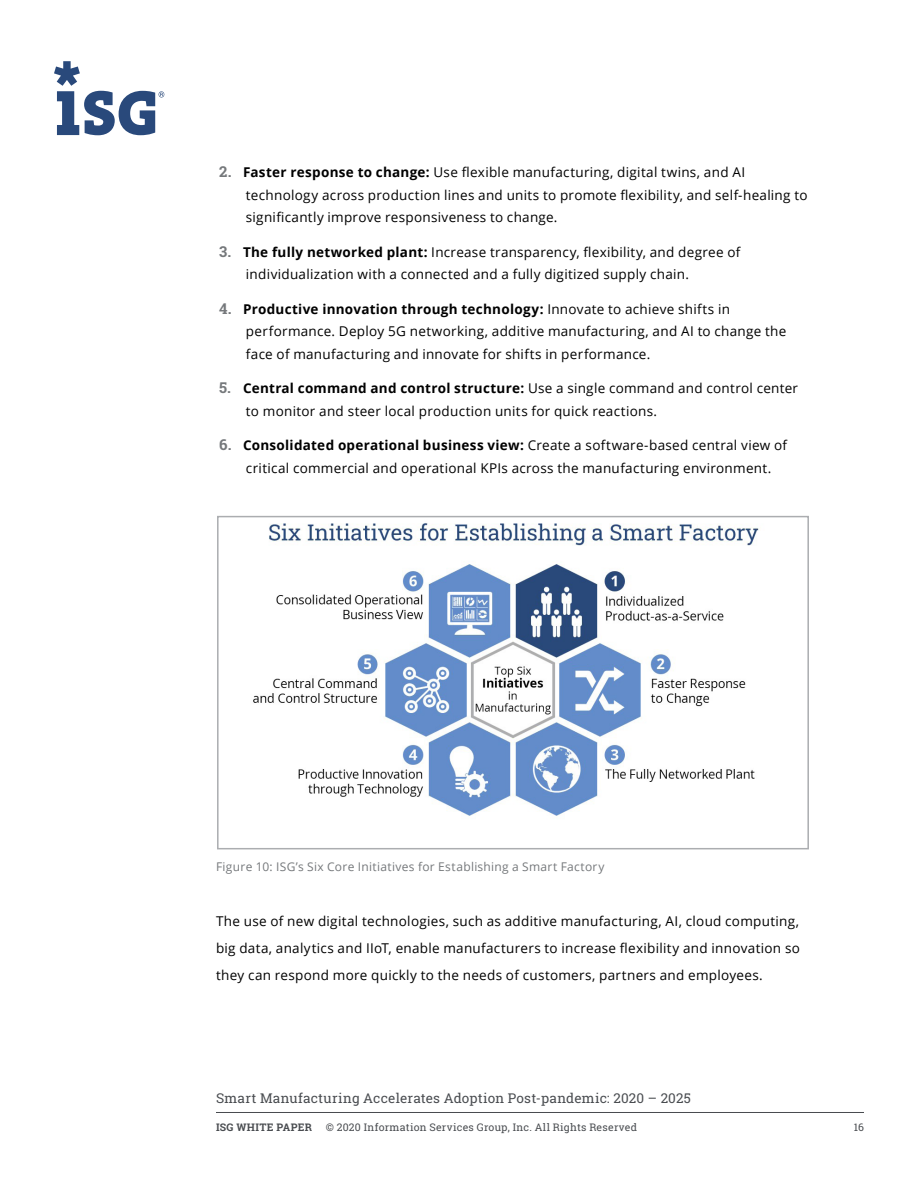
<style>
.page{position:relative;width:918px;height:1188px;background:#fff}
.page>*{position:absolute;margin:0;border:0;box-sizing:border-box;transform-origin:0 0}
.t1{font:13.5px/22.5px "Open Sans";letter-spacing:.02em;color:#000}
.t2{font:13.5px "Roboto Slab";letter-spacing:.015em;color:#494c50}
.t3{font:12px "Open Sans";letter-spacing:.025em;color:#75787b}
.t4{font:10.5px "Roboto Slab";letter-spacing:.025em;color:#494c50}
.t5{font:700 10.5px "Roboto Slab";letter-spacing:.035em;color:#494c50}
.s1{font-family:"Roboto Slab";font-weight:700;font-size:15px;color:#75787b}
.s2{font-weight:700}
</style>
<div class="page">
<hr style="left:216px;top:1112px;width:648px;height:1px;background:#494c50">
<svg style="left:54px;top:61px;width:110px;height:74px"></svg>
<img style="left:253px;top:523px;width:506px;height:293px">
<div style="left:217px;top:516px;width:592px;height:333px;border:2px solid #abadb0"></div>
<p class="t1" style="left:246px;top:161px;width:563px;text-indent:-27px"><span class="s1">2.</span> <span class="s2">Faster response to change:</span> Use flexible manufacturing, digital twins, and AI technology across production lines and units to promote flexibility, and self-healing to significantly improve responsiveness to change.</p>
<p class="t1" style="left:246px;top:240px;width:496px;text-indent:-27px"><span class="s1">3.</span> <span class="s2">The fully networked plant:</span> Increase transparency, flexibility, and degree of individualization with a connected and a fully digitized supply chain.</p>
<p class="t1" style="left:246px;top:297px;width:542px;text-indent:-27px"><span class="s1">4.</span> <span class="s2">Productive innovation through technology:</span> Innovate to achieve shifts in performance. Deploy 5G networking, additive manufacturing, and AI to change the face of manufacturing and innovate for shifts in performance.</p>
<p class="t1" style="left:246px;top:377px;width:554px;text-indent:-27px"><span class="s1">5.</span> <span class="s2">Central command and control structure:</span> Use a single command and control center to monitor and steer local production units for quick reactions.</p>
<p class="t1" style="left:246px;top:434px;width:543px;text-indent:-27px"><span class="s1">6.</span> <span class="s2">Consolidated operational business view:</span> Create a software-based central view of critical commercial and operational KPIs across the manufacturing environment.</p>
<p class="t3" style="left:216px;top:859px;width:390px">Figure 10: ISG’s Six Core Initiatives for Establishing a Smart Factory</p>
<p class="t1" style="left:216px;top:907px;width:585px;line-height:27px;text-align:justify">The use of new digital technologies, such as additive manufacturing, AI, cloud computing, big data, analytics and IIoT, enable manufacturers to increase flexibility and innovation so they can respond more quickly to the needs of customers, partners and employees.</p>
<p class="t2" style="left:216px;top:1088px;width:476px">Smart Manufacturing Accelerates Adoption Post-pandemic: 2020 – 2025</p>
<p class="t5" style="left:216px;top:1120px;width:98px">ISG WHITE PAPER</p>
<p class="t4" style="left:326px;top:1120px;width:313px">© 2020 Information Services Group, Inc. All Rights Reserved</p>
<p class="t4" style="left:854px;top:1120px;width:12px">16</p>
</div>
